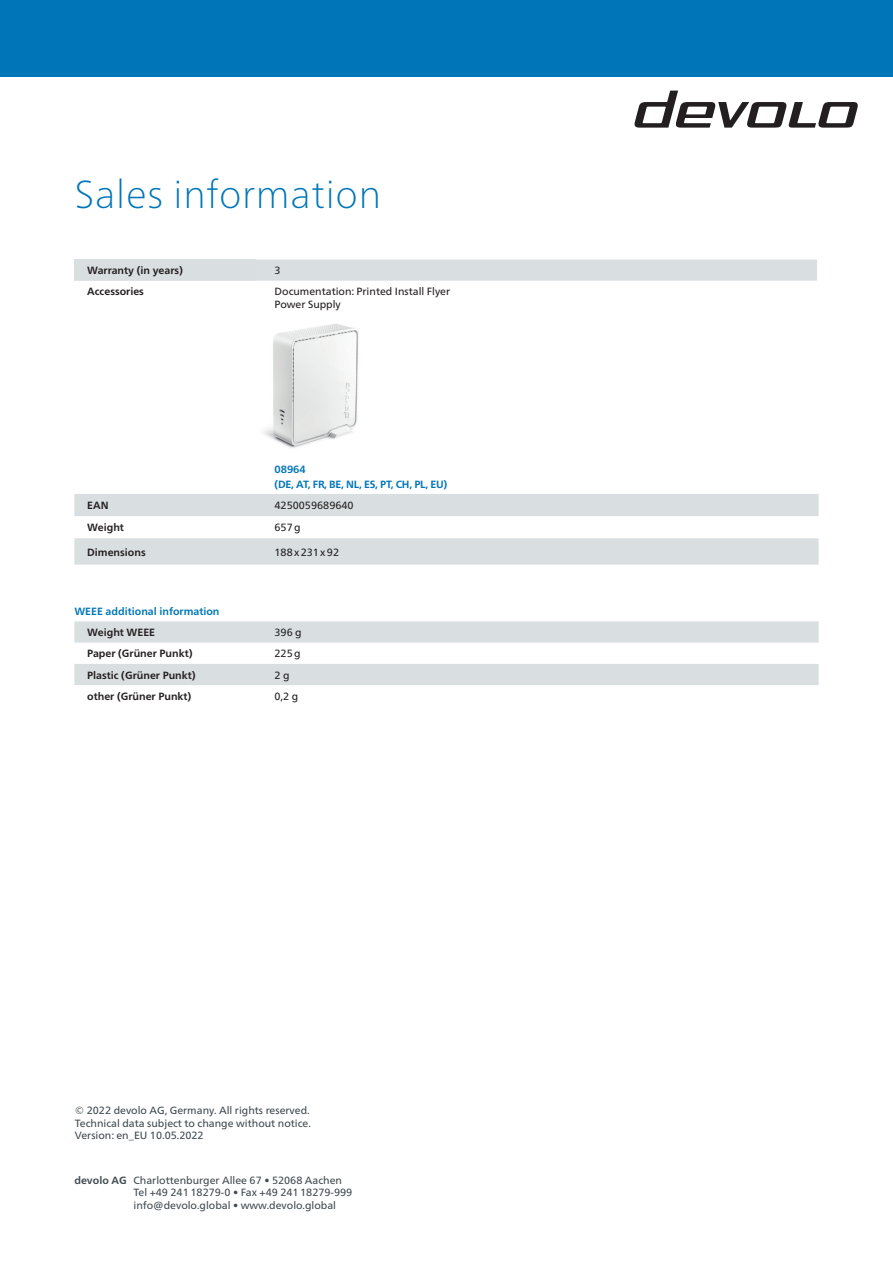
<style>
.page{position:relative;width:893px;height:1263px;background:#fff}
.page>*{position:absolute;margin:0;border:0;box-sizing:border-box;transform-origin:0 0}
.t1{font:100 39px "Frutiger Neue LTW1 G";letter-spacing:.02em;color:#0076b8}
.t2{font:10.5px/12.6px "Frutiger Neue LTW1 G";color:#3f4a50;text-align:justify}
.t3{font:700 10.5px "Frutiger Neue LTW1 G";color:#231f20}
.t4{font:10.5px/12.6px "Frutiger Neue LTW1 G";color:#231f20}
.t5{font:700 10.5px/15px "Frutiger Neue LTW1 G";letter-spacing:-.02em;color:#0076b8}
.t6{font:700 10.5px "Frutiger Neue LTW1 G";color:#0076b8}
.s1{font-weight:700}
</style>
<div class="page">
<div style="left:0;top:0;width:893px;height:77px;background:#0076b8"></div>
<svg style="left:634px;top:91px;width:224px;height:37px"></svg>
<svg style="left:74px;top:494px;width:745px;height:191px;fill:#d9dee1"></svg>
<svg style="left:74px;top:565px;width:745px;height:26px"></svg>
<div style="left:74px;top:260px;width:743px;height:21px;background:#d9dee1"></div>
<img style="left:263px;top:324px;width:96px;height:124px">
<h1 class="t1" style="left:74px;top:167px;width:308px">Sales information</h1>
<p class="t3" style="left:87px;top:263px;width:97px">Warranty (in years)</p>
<p class="t4" style="left:275px;top:263px;width:8px">3</p>
<p class="t3" style="left:87px;top:284px;width:58px">Accessories</p>
<p class="t4" style="left:275px;top:284px;width:177px">Documentation: Printed Install Flyer<br>Power Supply</p>
<p class="t5" style="left:275px;top:461px;width:174px">08964<br>(DE, AT, FR, BE, NL, ES, PT, CH, PL, EU)</p>
<p class="t3" style="left:87px;top:498px;width:23px">EAN</p>
<p class="t4" style="left:275px;top:498px;width:81px">4250059689640</p>
<p class="t3" style="left:87px;top:520px;width:38px">Weight</p>
<p class="t4" style="left:275px;top:520px;width:28px">657 g</p>
<p class="t3" style="left:87px;top:544px;width:60px">Dimensions</p>
<p class="t4" style="left:275px;top:545px;width:66px">188 x 231 x 92</p>
<p class="t6" style="left:74px;top:604px;width:147px">WEEE additional information</p>
<p class="t3" style="left:87px;top:625px;width:70px">Weight WEEE</p>
<p class="t4" style="left:275px;top:625px;width:29px">396 g</p>
<p class="t3" style="left:87px;top:646px;width:107px">Paper (Grüner Punkt)</p>
<p class="t4" style="left:275px;top:646px;width:28px">225 g</p>
<p class="t3" style="left:87px;top:667px;width:110px">Plastic (Grüner Punkt)</p>
<p class="t4" style="left:275px;top:668px;width:17px">2 g</p>
<p class="t3" style="left:87px;top:688px;width:106px">other (Grüner Punkt)</p>
<p class="t4" style="left:275px;top:689px;width:25px">0,2 g</p>
<p class="t2" style="left:75px;top:1103px;width:238px">© 2022 devolo AG, Germany. All rights reserved.<br>Technical data subject to change without notice.<br>Version: en_EU 10.05.2022</p>
<p class="t2" style="left:133px;top:1173px;width:220px;text-align:left;text-indent:-59px"><span class="s1">devolo AG</span> Charlottenburger Allee 67 • 52068 Aachen<br>Tel +49 241 18279-0 • Fax +49 241 18279-999 info@devolo.global • www.devolo.global</p>
</div>
